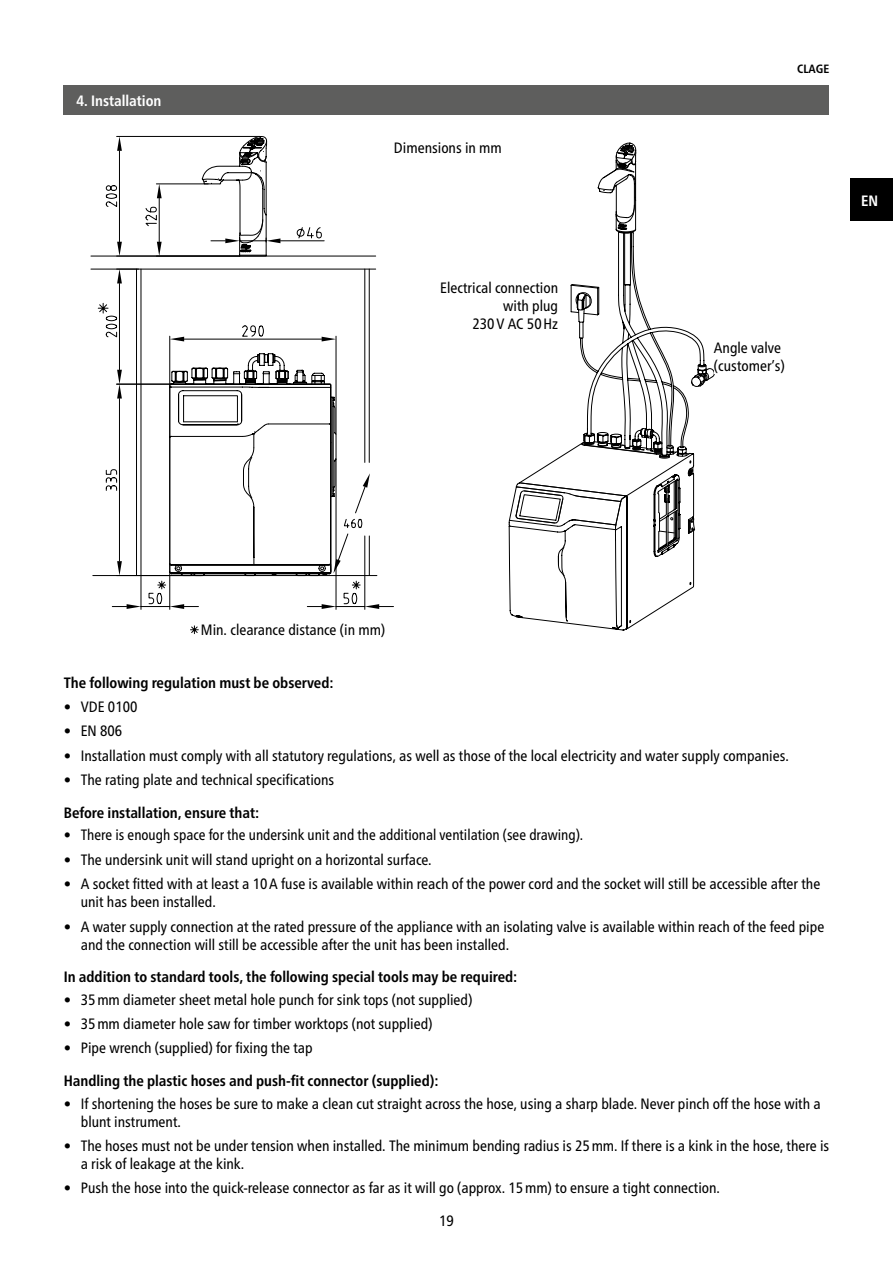
<style>
.page{position:relative;width:893px;height:1263px;background:#fff}
.page>*{position:absolute;margin:0;border:0;box-sizing:border-box;transform-origin:0 0}
.t1{font:condensed 15px/18px "Frutiger Neue LTW1 G";color:#000}
.t2{font:700 condensed 15px "Frutiger Neue LTW1 G";color:#000}
.t3{font:700 condensed 15px "Frutiger Neue LTW1 G";color:#fff}
.t4{font:700 condensed 12px "Frutiger Neue LTW1 G";color:#000}
</style>
<div class="page">
<div style="left:850px;top:179px;width:43px;height:42px;background:#000"></div>
<hr style="left:93px;top:575px;width:284px;height:1px;background:#000">
<hr style="left:91px;top:269px;width:285px;height:1px;background:#000">
<hr style="left:117px;top:136px;width:143px;height:1px;background:#000">
<hr style="left:119px;top:151px;width:1px;height:91px;background:#000">
<svg style="left:117px;top:242px;width:5px;height:14px"></svg>
<svg style="left:117px;top:136px;width:5px;height:15px"></svg>
<svg style="left:106px;top:185px;width:11px;height:22px"></svg>
<hr style="left:91px;top:256px;width:149px;height:1px;background:#000">
<svg style="left:136px;top:138px;width:185px;height:215px"></svg>
<hr style="left:119px;top:283px;width:1px;height:87px;background:#000">
<svg style="left:117px;top:269px;width:21px;height:14px"></svg>
<svg style="left:98px;top:303px;width:19px;height:35px"></svg>
<hr style="left:169px;top:336px;width:1px;height:48px;background:#000">
<hr style="left:184px;top:339px;width:138px;height:1px;background:#000">
<svg style="left:170px;top:337px;width:14px;height:4px"></svg>
<svg style="left:106px;top:353px;width:287px;height:282px"></svg>
<svg style="left:193px;top:232px;width:200px;height:216px"></svg>
<svg style="left:508px;top:142px;width:207px;height:489px"></svg>
<div style="left:64px;top:85px;width:765px;height:30px;background:#5e5e5d"></div>
<div style="left:201px;top:623px;width:192px;height:12px;background:#fff"></div>
<div style="left:406px;top:279px;width:152px;height:53px;background:#fff"></div>
<div style="left:714px;top:340px;width:110px;height:34px;background:#fff"></div>
<p class="t3" style="left:77px;top:92px;width:86px">4. Installation</p>
<p class="t1" style="left:394px;top:139px;width:109px">Dimensions in mm</p>
<p class="t1" style="left:440px;top:279px;width:119px;text-align:right">Electrical connection with plug<br>230V AC 50Hz</p>
<p class="t4" style="left:797px;top:62px;width:34px">CLAGE</p>
<p class="t3" style="left:861px;top:192px;width:18px">EN</p>
<p class="t1" style="left:714px;top:339px;width:72px">Angle valve (customer’s)</p>
<p class="t1" style="left:201px;top:621px;width:186px">Min. clearance distance (in mm)</p>
<p class="t2" style="left:64px;top:674px;width:271px">The following regulation must be observed:</p>
<p class="t1" style="left:64px;top:698px;width:75px">• VDE 0100</p>
<p class="t1" style="left:64px;top:722px;width:60px">• EN 806</p>
<p class="t1" style="left:64px;top:746px;width:727px">• Installation must comply with all statutory regulations, as well as those of the local electricity and water supply companies.</p>
<p class="t1" style="left:64px;top:771px;width:272px">• The rating plate and technical specifications</p>
<p class="t2" style="left:64px;top:804px;width:197px">Before installation, ensure that:</p>
<p class="t1" style="left:64px;top:826px;width:521px">• There is enough space for the undersink unit and the additional ventilation (see drawing).</p>
<p class="t1" style="left:64px;top:850px;width:369px">• The undersink unit will stand upright on a horizontal surface.</p>
<p class="t1" style="left:81px;top:875px;width:741px;text-indent:-17px">• A socket fitted with at least a 10A fuse is available within reach of the power cord and the socket will still be accessible after the unit has been installed.</p>
<p class="t1" style="left:81px;top:917px;width:745px;text-indent:-17px">• A water supply connection at the rated pressure of the appliance with an isolating valve is available within reach of the feed pipe and the connection will still be accessible after the unit has been installed.</p>
<p class="t2" style="left:64px;top:968px;width:455px">In addition to standard tools, the following special tools may be required:</p>
<p class="t1" style="left:64px;top:990px;width:410px">• 35mm diameter sheet metal hole punch for sink tops (not supplied)</p>
<p class="t1" style="left:64px;top:1015px;width:370px">• 35mm diameter hole saw for timber worktops (not supplied)</p>
<p class="t1" style="left:64px;top:1039px;width:250px">• Pipe wrench (supplied) for fixing the tap</p>
<p class="t2" style="left:64px;top:1072px;width:376px">Handling the plastic hoses and push-fit connector (supplied):</p>
<p class="t1" style="left:81px;top:1094px;width:741px;text-indent:-17px">• If shortening the hoses be sure to make a clean cut straight across the hose, using a sharp blade. Never pinch off the hose with a blunt instrument.</p>
<p class="t1" style="left:81px;top:1136px;width:750px;text-indent:-17px">• The hoses must not be under tension when installed. The minimum bending radius is 25mm. If there is a kink in the hose, there is a risk of leakage at the kink.</p>
<p class="t1" style="left:64px;top:1179px;width:658px">• Push the hose into the quick-release connector as far as it will go (approx. 15mm) to ensure a tight connection.</p>
<p class="t1" style="left:439px;top:1212px;width:16px">19</p>
</div>
